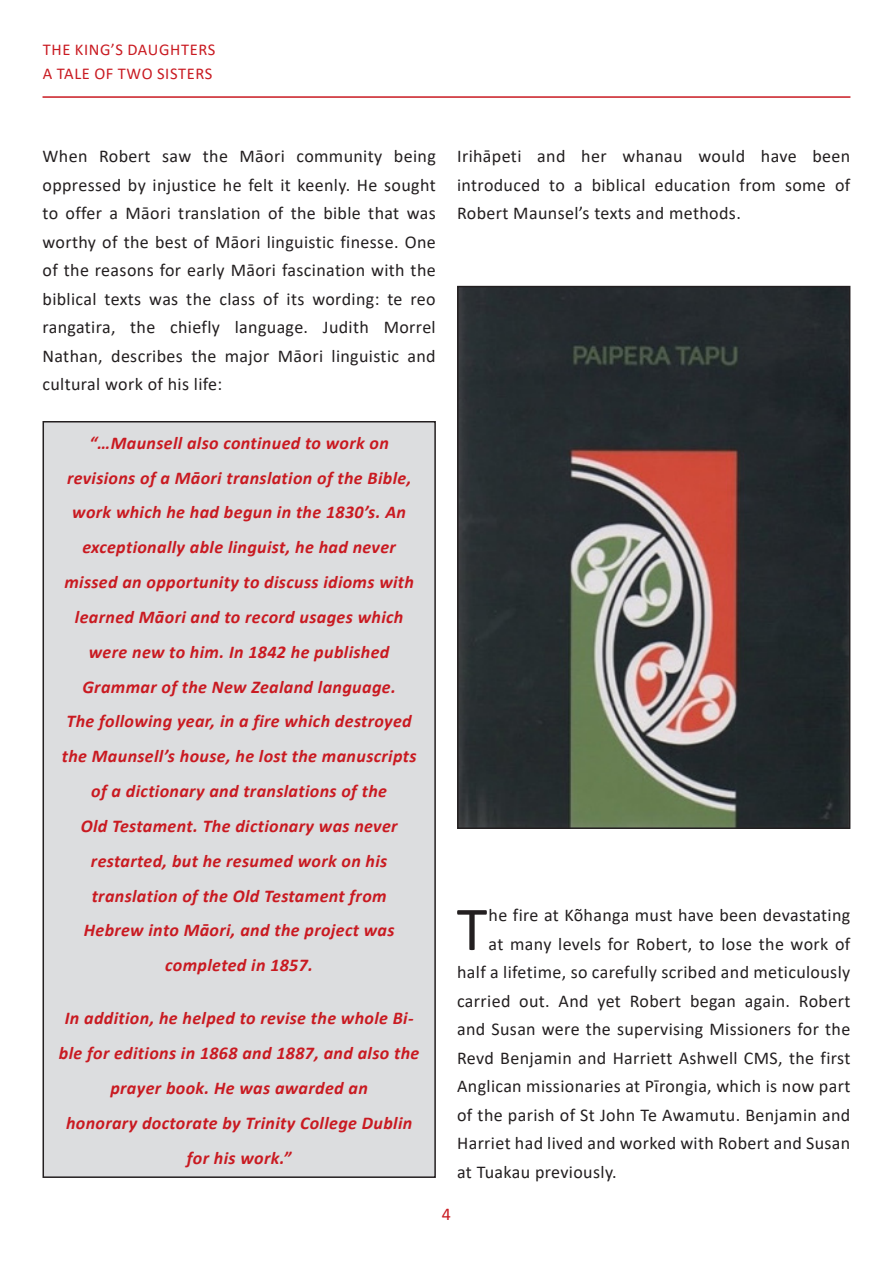
<style>
.page{position:relative;width:893px;height:1263px;background:#fff}
.page>*{position:absolute;margin:0;border:0;box-sizing:border-box;transform-origin:0 0}
.t1{font:62.85px "Calibri";color:#231f20}
.t2{font:18px/28.5px "Calibri";letter-spacing:.02em;color:#231f20;text-align:justify}
.t3{font:italic 700 18px/34.8px "Calibri";letter-spacing:.02em;color:#c91a21;text-align:center}
.t4{font:18px "Calibri";color:#c91a21}
.t5{font:16.5px/24px "Calibri";letter-spacing:.04em;color:#c91a21}
</style>
<div class="page">
<hr style="left:43px;top:96px;width:807px;height:2px;background:#c91a21">
<div style="left:43px;top:422px;width:392px;height:755px;background:#dcdddf"></div>
<div style="left:43px;top:421px;width:393px;height:757px;border:2px solid #231f20"></div>
<img style="left:459px;top:288px;width:389px;height:539px">
<p class="t5" style="left:43px;top:37px;width:174px">THE KING’S DAUGHTERS<br>A TALE OF TWO SISTERS</p>
<p class="t2" style="left:43px;top:142px;width:395px">When Robert saw the Māori community being oppressed by injustice he felt it keenly. He sought to offer a Māori translation of the bible that was worthy of the best of Māori linguistic finesse. One of the reasons for early Māori fascination with the biblical texts was the class of its wording: te reo rangatira, the chiefly language. Judith Morrel Nathan, describes the major Māori linguistic and cultural work of his life:</p>
<p class="t3" style="left:62px;top:425px;width:356px">“…Maunsell also continued to work on revisions of a Māori translation of the Bible, work which he had begun in the 1830’s. An exceptionally able linguist, he had never missed an opportunity to discuss idioms with learned Māori and to record usages which were new to him. In 1842 he published Grammar of the New Zealand language.<br>The following year, in a fire which destroyed the Maunsell’s house, he lost the manuscripts of a dictionary and translations of the<br>Old Testament. The dictionary was never restarted, but he resumed work on his translation of the Old Testament from Hebrew into Māori, and the project was completed in 1857.</p>
<p class="t3" style="left:59px;top:1000px;width:362px">In addition, he helped to revise the whole Bi&shy;ble for editions in 1868 and 1887, and also the prayer book. He was awarded an<br>honorary doctorate by Trinity College Dublin for his work.”</p>
<p class="t2" style="left:457px;top:142px;width:395px">Irihāpeti and her whanau would have been introduced to a biblical education from some of Robert Maunsel’s texts and methods.</p>
<p class="t1" style="left:457px;top:885px;width:32px">T</p>
<p class="t2" style="left:489px;top:901px;width:363px">he fire at Kõhanga must have been devastating</p>
<p class="t2" style="left:489px;top:929px;width:363px">at many levels for Robert, to lose the work of</p>
<p class="t2" style="left:457px;top:958px;width:395px">half a lifetime, so carefully scribed and meticulously</p>
<p class="t2" style="left:457px;top:986px;width:395px">carried out. And yet Robert began again. Robert</p>
<p class="t2" style="left:457px;top:1015px;width:395px">and Susan were the supervising Missioners for the</p>
<p class="t2" style="left:457px;top:1043px;width:395px">Revd Benjamin and Harriett Ashwell CMS, the first</p>
<p class="t2" style="left:457px;top:1072px;width:395px">Anglican missionaries at Pīrongia, which is now part</p>
<p class="t2" style="left:457px;top:1100px;width:395px">of the parish of St John Te Awamutu. Benjamin and</p>
<p class="t2" style="left:457px;top:1129px;width:395px">Harriet had lived and worked with Robert and Susan</p>
<p class="t2" style="left:457px;top:1157px;width:161px">at Tuakau previously.</p>
<p class="t4" style="left:442px;top:1202px;width:11px">4</p>
</div>
